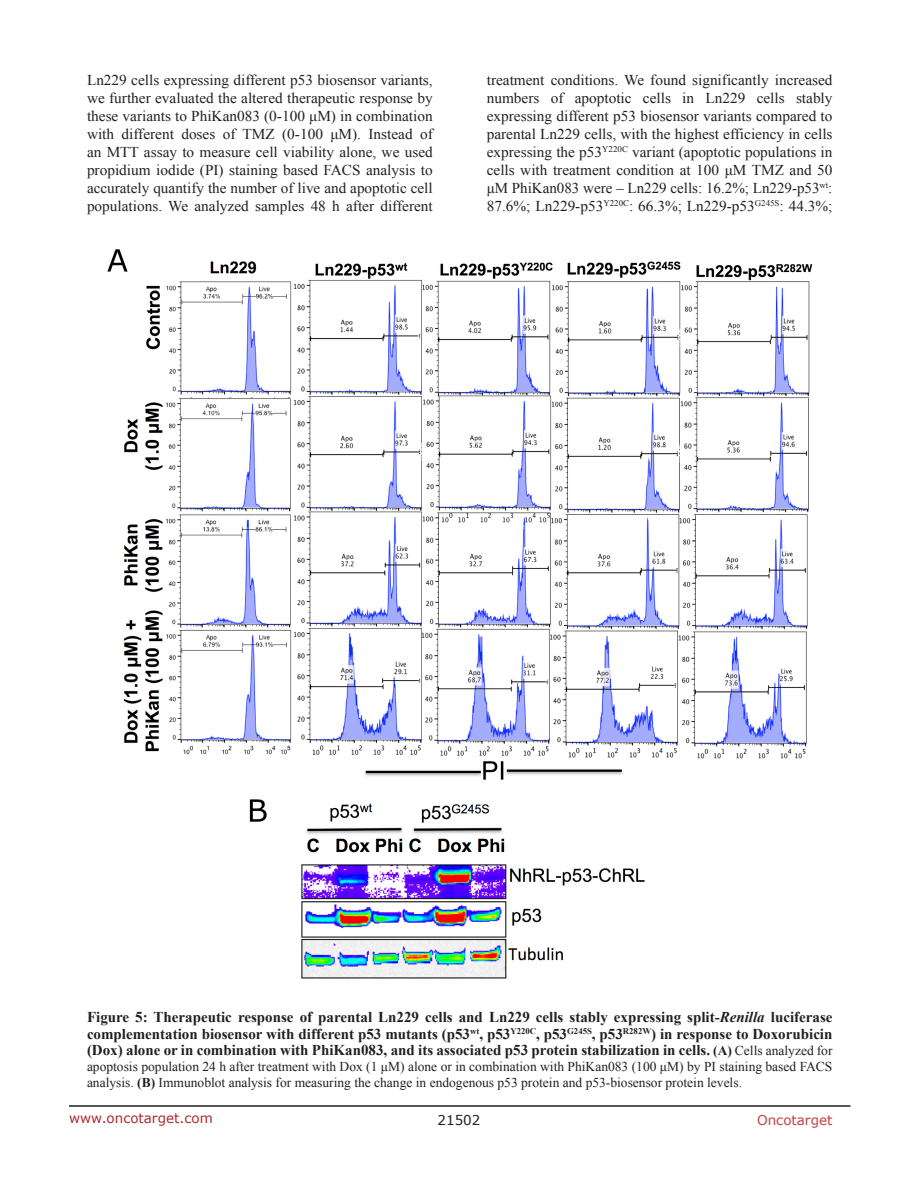
<style>
.page{position:relative;width:918px;height:1188px;background:#fff}
.page>*{position:absolute;margin:0;border:0;box-sizing:border-box;transform-origin:0 0}
.BodyText{font:15px/18px "Times New Roman";color:#231f20;text-align:justify}
.figuretext{font:700 15px/16.2px "Times New Roman";color:#231f20;text-align:justify}
.figuretext-2{font:13.5px/16.2px "Times New Roman";color:#231f20}
.t1{font:13.5px "Verdana";color:#ac2b31}
.t2{font:13.5px "Verdana";color:#c24141}
.t3{font:13.5px "Verdana";color:#231f20}
.s1{font-style:italic}
.s2{font-size:13.5px}
.s3{font-weight:400;font-size:13.5px}
.s4{font-weight:700}
</style>
<div class="page">
<hr style="left:69px;top:1105px;width:781px;height:2px;background:#231f20">
<img style="left:107px;top:249px;width:706px;height:730px">
<p class="BodyText" style="left:87px;top:71px;width:347px">Ln229 cells expressing different p53 biosensor variants, we further evaluated the altered therapeutic response by these variants to PhiKan083 (0-100 μM) in combination with different doses of TMZ (0-100 μM). Instead of an MTT assay to measure cell viability alone, we used propidium iodide (PI) staining based FACS analysis to accurately quantify the number of live and apoptotic cell populations. We analyzed samples 48 h after different</p>
<p class="BodyText" style="left:487px;top:71px;width:347px">treatment conditions. We found significantly increased numbers of apoptotic cells in Ln229 cells stably expressing different p53 biosensor variants compared to parental Ln229 cells, with the highest efficiency in cells expressing the p53<sup>Y220C</sup> variant (apoptotic populations in cells with treatment condition at 100 μM TMZ and 50 μM PhiKan083 were – Ln229 cells: 16.2%; Ln229-p53<sup>wt</sup>:<br>87.6%; Ln229-p53<sup>Y220C</sup>: 66.3%; Ln229-p53<sup>G245S</sup>: 44.3%;</p>
<p class="figuretext" style="left:87px;top:1009px;width:747px">Figure 5: Therapeutic response of parental Ln229 cells and Ln229 cells stably expressing split-<span class="s1">Renilla</span> luciferase complementation biosensor with different p53 mutants (p53<sup>wt</sup>, p53<sup>Y220C</sup>, p53<sup>G245S</sup>, p53<sup>R282W</sup>) in response to Doxorubicin (Dox) alone or in combination with PhiKan083, and its associated p53 protein stabilization in cells. <span class="s2">(A)</span> <span class="s3">Cells analyzed for</span></p>
<p class="figuretext-2" style="left:87px;top:1058px;width:747px">apoptosis population 24 h after treatment with Dox (1 μM) alone or in combination with PhiKan083 (100 μM) by PI staining based FACS analysis. <span class="s4">(B)</span> Immunoblot analysis for measuring the change in endogenous p53 protein and p53-biosensor protein levels.</p>
<p class="t1" style="left:69px;top:1109px;width:145px">www.oncotarget.com</p>
<p class="t3" style="left:438px;top:1111px;width:44px">21502</p>
<p class="t2" style="left:757px;top:1111px;width:77px">Oncotarget</p>
</div>
